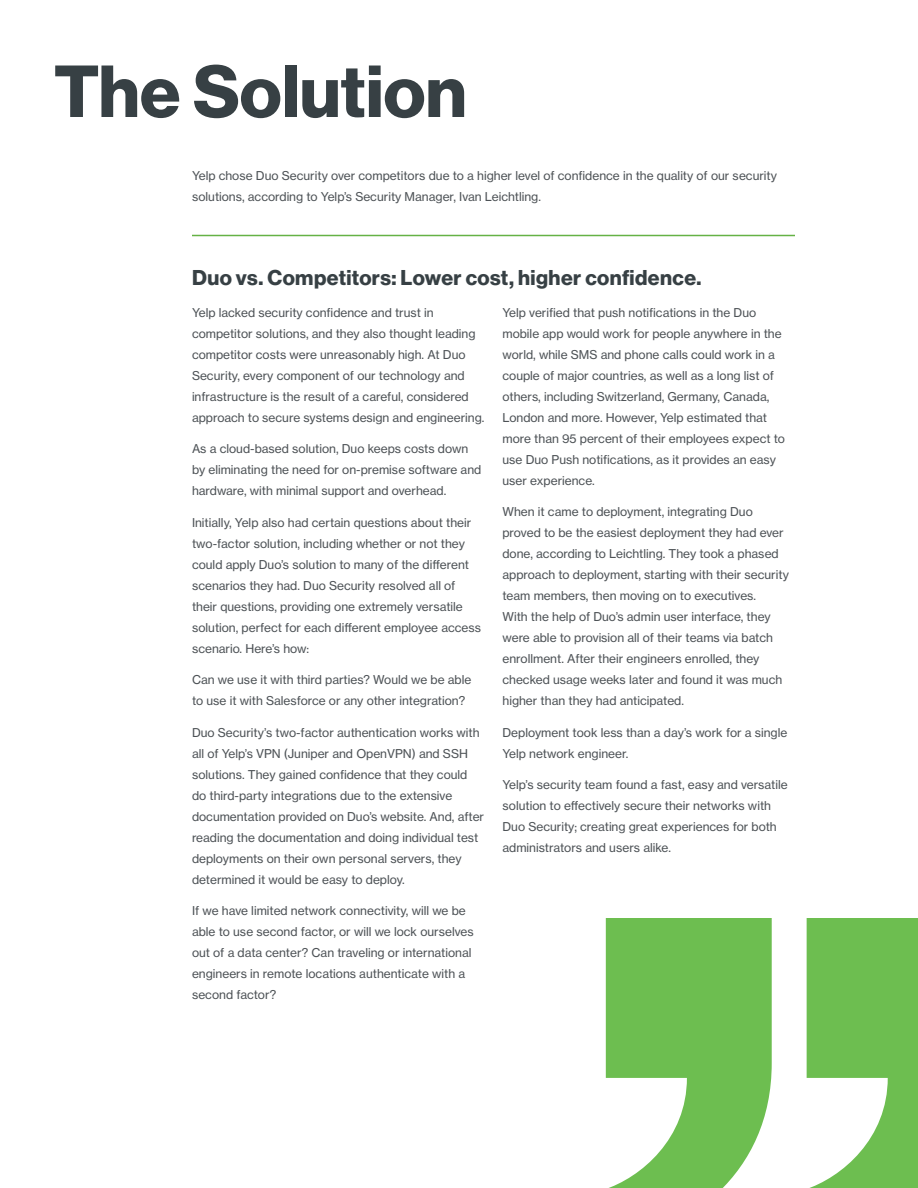
<style>
.page{position:relative;width:918px;height:1188px;background:#fff}
.page>*{position:absolute;margin:0;border:0;box-sizing:border-box;transform-origin:0 0}
.t1{font:72px "N Haas Grotesk DS Pro 75 Bd";letter-spacing:.005em;color:#374044}
.t2{font:21px "N Haas Grotesk DS Pro 75 Bd";letter-spacing:.02em;color:#374044}
.t3{font:12px/21px "N Haas Grotesk TX Pro 55 Rg";color:#4d5256}
</style>
<div class="page">
<svg style="left:605px;top:918px;width:167px;height:270px;fill:#6dbe50"></svg>
<svg style="left:806px;top:918px;width:112px;height:270px"></svg>
<hr style="left:192px;top:235px;width:603px;height:1px;background:#65b245">
<h1 class="t1" style="left:54px;top:50px;width:414px">The Solution</h1>
<p class="t3" style="left:192px;top:165px;width:587px">Yelp chose Duo Security over competitors due to a higher level of confidence in the quality of our security solutions, according to Yelp’s Security Manager, Ivan Leichtling.</p>
<h2 class="t2" style="left:192px;top:265px;width:511px">Duo vs. Competitors: Lower cost, higher confidence.</h2>
<p class="t3" style="left:192px;top:302px;width:294px">Yelp lacked security confidence and trust in competitor solutions, and they also thought leading competitor costs were unreasonably high. At Duo Security, every component of our technology and infrastructure is the result of a careful, considered approach to secure systems design and engineering.</p>
<p class="t3" style="left:192px;top:438px;width:291px">As a cloud-based solution, Duo keeps costs down by eliminating the need for on-premise software and hardware, with minimal support and overhead.</p>
<p class="t3" style="left:192px;top:512px;width:291px">Initially, Yelp also had certain questions about their two‑factor solution, including whether or not they could apply Duo’s solution to many of the different scenarios they had. Duo Security resolved all of their questions, providing one extremely versatile solution, perfect for each different employee access scenario. Here’s how:</p>
<p class="t3" style="left:192px;top:669px;width:281px">Can we use it with third parties? Would we be able to use it with Salesforce or any other integration?</p>
<p class="t3" style="left:192px;top:722px;width:294px">Duo Security’s two-factor authentication works with all of Yelp’s VPN (Juniper and OpenVPN) and SSH solutions. They gained confidence that they could do third-party integrations due to the extensive documentation provided on Duo’s website. And, after reading the documentation and doing individual test deployments on their own personal servers, they determined it would be easy to deploy.</p>
<p class="t3" style="left:192px;top:900px;width:283px">If we have limited network connectivity, will we be able to use second factor, or will we lock ourselves out of a data center? Can traveling or international engineers in remote locations authenticate with a second factor?</p>
<p class="t3" style="left:502px;top:302px;width:284px">Yelp verified that push notifications in the Duo mobile app would work for people anywhere in the world, while SMS and phone calls could work in a couple of major countries, as well as a long list of others, including Switzerland, Germany, Canada, London and more. However, Yelp estimated that more than 95 percent of their employees expect to use Duo Push notifications, as it provides an easy user experience.</p>
<p class="t3" style="left:502px;top:501px;width:288px">When it came to deployment, integrating Duo proved to be the easiest deployment they had ever done, according to Leichtling. They took a phased approach to deployment, starting with their security team members, then moving on to executives.<br>With the help of Duo’s admin user interface, they were able to provision all of their teams via batch enrollment. After their engineers enrolled, they checked usage weeks later and found it was much higher than they had anticipated.</p>
<p class="t3" style="left:502px;top:722px;width:286px">Deployment took less than a day’s work for a single<br>Yelp network engineer.</p>
<p class="t3" style="left:502px;top:774px;width:287px">Yelp’s security team found a fast, easy and versatile solution to effectively secure their networks with Duo Security; creating great experiences for both administrators and users alike.</p>
</div>
